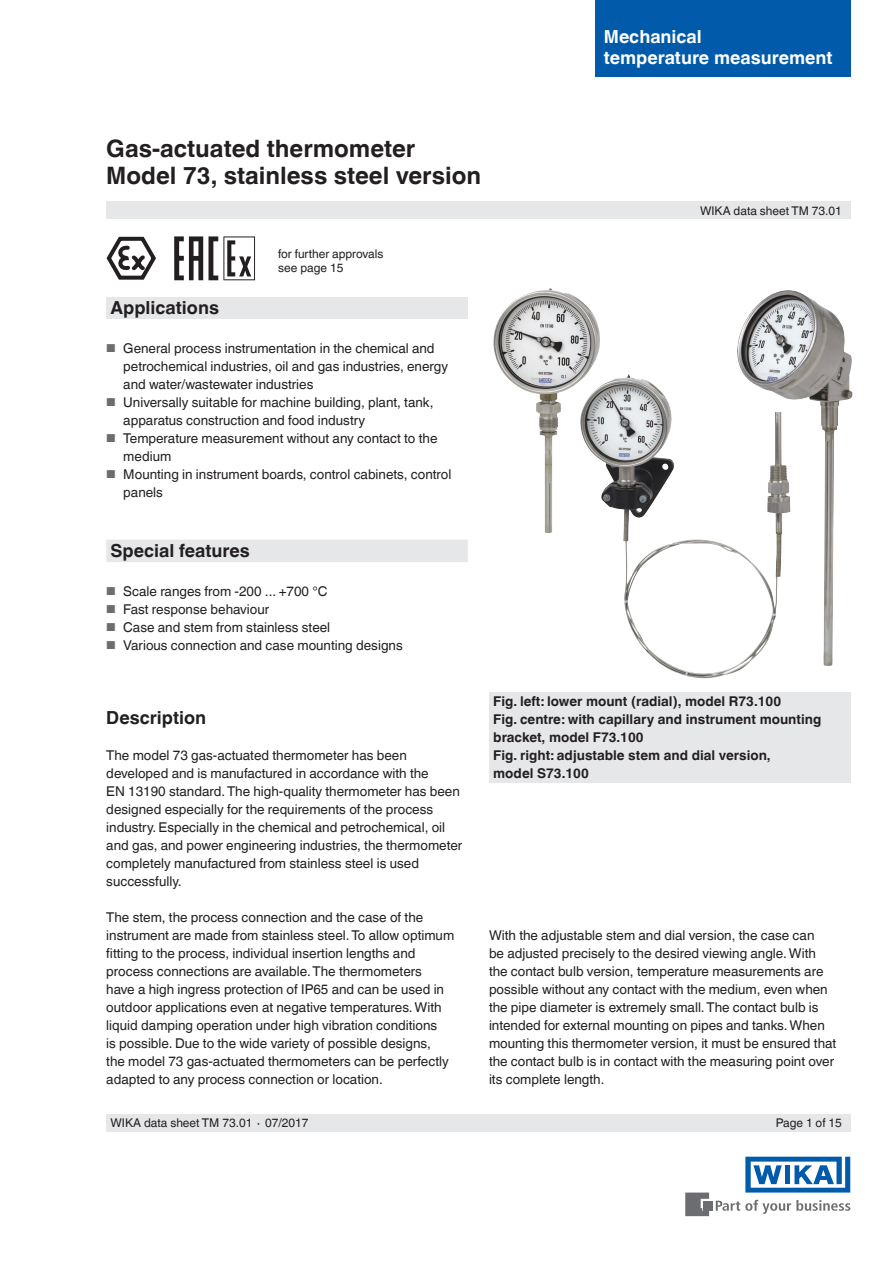
<style>
.page{position:relative;width:893px;height:1263px;background:#fff}
.page>*{position:absolute;margin:0;border:0;box-sizing:border-box;transform-origin:0 0}
.t1{font:700 24px/27px "Helvetica World";color:#231f20}
.t2{font:700 18px "Helvetica World";color:#231f20}
.t3{font:700 18px/21px "Helvetica World";color:#fff}
.t4{font:13.5px/18px "Helvetica World";color:#231f20}
.t5{font:700 13.5px/18px "Helvetica World";color:#231f20}
.t6{font:12px/13.5px "Helvetica World";color:#231f20}
.s1{font-size:11.55px;color:#6c6d70}
</style>
<div class="page">
<div style="left:106px;top:298px;width:362px;height:21px;background:#e6e7e9"></div>
<svg style="left:716px;top:1200px;width:134px;height:14px"></svg>
<div style="left:703px;top:1201px;width:9px;height:9px;background:#6c6d70"></div>
<svg style="left:685px;top:1192px;width:24px;height:24px"></svg>
<svg style="left:745px;top:1157px;width:105px;height:35px"></svg>
<div style="left:106px;top:202px;width:744px;height:17px;background:#e6e7e9"></div>
<div style="left:106px;top:1114px;width:744px;height:17px;background:#e6e7e9"></div>
<div style="left:595px;top:0;width:255px;height:77px;background:#015aaa"></div>
<img style="left:493px;top:289px;width:107px;height:244px">
<img style="left:579px;top:374px;width:167px;height:305px">
<img style="left:737px;top:290px;width:116px;height:376px">
<div style="left:489px;top:692px;width:361px;height:90px;background:#e6e7e9"></div>
<div style="left:106px;top:540px;width:362px;height:22px;background:#e6e7e9"></div>
<svg style="left:106px;top:236px;width:50px;height:44px"></svg>
<svg style="left:174px;top:236px;width:81px;height:44px"></svg>
<h2 class="t3" style="left:604px;top:26px;width:230px">Mechanical<br>temperature measurement</h2>
<h1 class="t1" style="left:106px;top:135px;width:376px">Gas-actuated thermometer<br>Model 73, stainless steel version</h1>
<p class="t6" style="left:278px;top:248px;width:107px">for further approvals see page 15</p>
<h2 class="t2" style="left:111px;top:297px;width:110px">Applications</h2>
<p class="t4" style="left:123px;top:339px;width:326px;text-indent:-17px"><span class="s1">■</span> General process instrumentation in the chemical and petrochemical industries, oil and gas industries, energy and water/wastewater industries</p>
<p class="t4" style="left:123px;top:393px;width:312px;text-indent:-17px"><span class="s1">■</span> Universally suitable for machine building, plant, tank, apparatus construction and food industry</p>
<p class="t4" style="left:123px;top:429px;width:316px;text-indent:-17px"><span class="s1">■</span> Temperature measurement without any contact to the medium</p>
<p class="t4" style="left:123px;top:465px;width:329px;text-indent:-17px"><span class="s1">■</span> Mounting in instrument boards, control cabinets, control panels</p>
<p class="t6" style="left:700px;top:204px;width:143px">WIKA data sheet TM 73.01</p>
<h2 class="t2" style="left:111px;top:540px;width:141px">Special features</h2>
<p class="t4" style="left:106px;top:582px;width:223px"><span class="s1">■</span> Scale ranges from -200 ... +700 °C</p>
<p class="t4" style="left:106px;top:600px;width:164px"><span class="s1">■</span> Fast response behaviour</p>
<p class="t4" style="left:106px;top:618px;width:225px"><span class="s1">■</span> Case and stem from stainless steel</p>
<p class="t4" style="left:106px;top:636px;width:298px"><span class="s1">■</span> Various connection and case mounting designs</p>
<h2 class="t2" style="left:106px;top:707px;width:101px">Description</h2>
<p class="t4" style="left:106px;top:746px;width:358px">The model 73 gas-actuated thermometer has been developed and is manufactured in accordance with the<br>EN 13190 standard. The high-quality thermometer has been designed especially for the requirements of the process industry. Especially in the chemical and petrochemical, oil and gas, and power engineering industries, the thermometer completely manufactured from stainless steel is used successfully.</p>
<p class="t4" style="left:106px;top:908px;width:349px">The stem, the process connection and the case of the instrument are made from stainless steel. To allow optimum fitting to the process, individual insertion lengths and process connections are available. The thermometers<br>have a high ingress protection of IP65 and can be used in outdoor applications even at negative temperatures. With liquid damping operation under high vibration conditions<br>is possible. Due to the wide variety of possible designs,<br>the model 73 gas-actuated thermometers can be perfectly adapted to any process connection or location.</p>
<p class="t5" style="left:493px;top:692px;width:330px">Fig. left: lower mount (radial), model R73.100<br>Fig. centre: with capillary and instrument mounting bracket, model F73.100<br>Fig. right: adjustable stem and dial version,<br>model S73.100</p>
<p class="t4" style="left:489px;top:926px;width:349px">With the adjustable stem and dial version, the case can<br>be adjusted precisely to the desired viewing angle. With the contact bulb version, temperature measurements are possible without any contact with the medium, even when the pipe diameter is extremely small. The contact bulb is intended for external mounting on pipes and tanks. When mounting this thermometer version, it must be ensured that the contact bulb is in contact with the measuring point over its complete length.</p>
<p class="t6" style="left:111px;top:1116px;width:200px">WIKA data sheet TM 73.01 ∙ 07/2017</p>
<p class="t6" style="left:776px;top:1116px;width:68px">Page 1 of 15</p>
</div>
